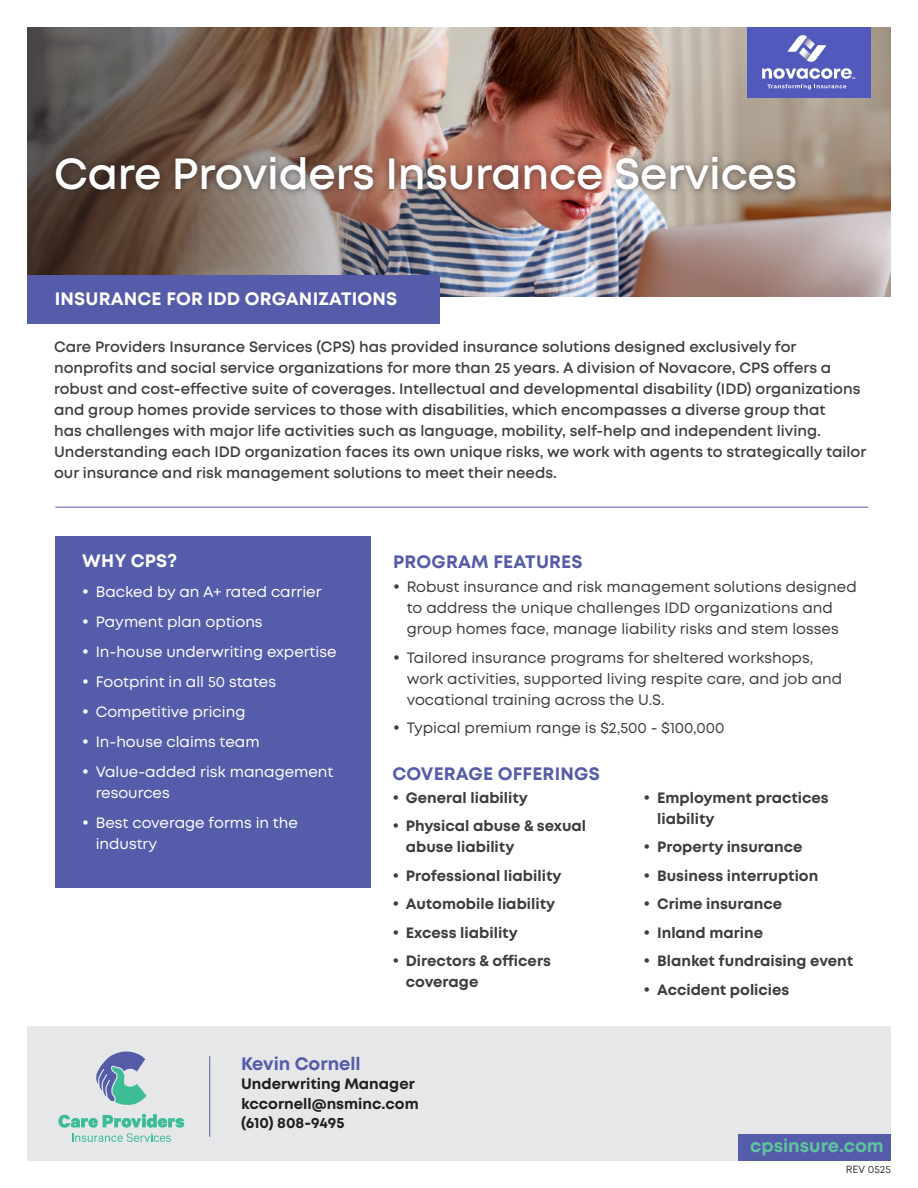
<style>
.page{position:relative;width:918px;height:1188px;background:#fff}
.page>*{position:absolute;margin:0;border:0;box-sizing:border-box;transform-origin:0 0}
.t1{font:600 43.5px "Mont";letter-spacing:-.005em;color:#fff}
.t2{font:700 18px "Mont";letter-spacing:.01em;color:#555ca9}
.t3{font:700 18px "Mont";letter-spacing:.01em;color:#fff}
.t4{font:700 18px "Mont";color:#5fc29f}
.t5{font:600 15px/21px "Mont";color:#3e3e3f}
.t6{font:15px/21px "Mont";color:#3e3e3f}
.t7{font:700 15px/21px "Mont";color:#3e3e3f}
.t8{font:15px/21px "Mont";color:#fff}
.t9{font:700 15px/19.5px "Mont";color:#231f20}
.t10{font:10.5px "Mont";color:#3e3e3f}
.t11{font:700 3.75px "Montserrat";color:#fff}
</style>
<div class="page">
<img style="left:439px;top:27px;width:452px;height:270px">
<img style="left:27px;top:27px;width:615px;height:269px">
<div style="left:27px;top:275px;width:412px;height:49px;background:#555ca9"></div>
<div style="left:49px;top:150px;width:754px;height:47px;background:#231f20;opacity:.62"></div>
<div style="left:27px;top:1026px;width:864px;height:135px;background:#e6e7e9"></div>
<svg style="left:96px;top:1052px;width:50px;height:53px"></svg>
<svg style="left:58px;top:1114px;width:126px;height:28px"></svg>
<hr style="left:209px;top:1056px;width:1px;height:81px;background:#555ca9">
<div style="left:747px;top:27px;width:124px;height:71px;background:#5159bc"></div>
<svg style="left:762px;top:68px;width:90px;height:21px"></svg>
<svg style="left:788px;top:35px;width:38px;height:27px"></svg>
<div style="left:55px;top:536px;width:316px;height:351px;background:#555ca9"></div>
<hr style="left:55px;top:507px;width:813px;height:1px;background:#555ca9">
<div style="left:738px;top:1134px;width:153px;height:27px;background:#555ca9"></div>
<p class="t1" style="left:54px;top:146px;width:745px">Care Providers Insurance Services</p>
<h1 class="t3" style="left:55px;top:287px;width:344px">INSURANCE FOR IDD ORGANIZATIONS</h1>
<p class="t11" style="left:852px;top:76px;width:5px">™</p>
<p class="t5" style="left:54px;top:336px;width:814px">Care Providers Insurance Services (CPS) has provided insurance solutions designed exclusively for nonprofits and social service organizations for more than 25 years. A division of Novacore, CPS offers a robust and cost-effective suite of coverages. Intellectual and developmental disability (IDD) organizations and group homes provide services to those with disabilities, which encompasses a diverse group that<br>has challenges with major life activities such as language, mobility, self-help and independent living.<br>Understanding each IDD organization faces its own unique risks, we work with agents to strategically tailor our insurance and risk management solutions to meet their needs.</p>
<p class="t3" style="left:82px;top:549px;width:97px">WHY CPS?</p>
<h1 class="t2" style="left:393px;top:550px;width:191px">PROGRAM FEATURES</h1>
<p class="t8" style="left:96px;top:581px;width:227px">Backed by an A+ rated carrier</p>
<p class="t8" style="left:96px;top:611px;width:168px">Payment plan options</p>
<p class="t8" style="left:96px;top:641px;width:242px">In-house underwriting expertise</p>
<p class="t8" style="left:96px;top:671px;width:182px">Footprint in all 50 states</p>
<p class="t8" style="left:96px;top:701px;width:151px">Competitive pricing</p>
<p class="t8" style="left:96px;top:731px;width:165px">In-house claims team</p>
<p class="t8" style="left:96px;top:761px;width:239px">Value-added risk management resources</p>
<p class="t8" style="left:96px;top:812px;width:204px">Best coverage forms in the industry</p>
<p class="t6" style="left:407px;top:576px;width:452px">Robust insurance and risk management solutions designed to address the unique challenges IDD organizations and group homes face, manage liability risks and stem losses</p>
<p class="t6" style="left:407px;top:647px;width:437px">Tailored insurance programs for sheltered workshops, work activities, supported living respite care, and job and vocational training across the U.S.</p>
<p class="t6" style="left:407px;top:717px;width:319px">Typical premium range is $2,500 - $100,000</p>
<h1 class="t2" style="left:392px;top:762px;width:209px">COVERAGE OFFERINGS</h1>
<p class="t7" style="left:406px;top:787px;width:124px">General liability</p>
<p class="t7" style="left:406px;top:816px;width:182px">Physical abuse &amp; sexual abuse liability</p>
<p class="t7" style="left:406px;top:865px;width:157px">Professional liability</p>
<p class="t7" style="left:406px;top:894px;width:151px">Automobile liability</p>
<p class="t7" style="left:406px;top:922px;width:113px">Excess liability</p>
<p class="t7" style="left:406px;top:951px;width:147px">Directors &amp; officers coverage</p>
<p class="t7" style="left:657px;top:787px;width:173px">Employment practices liability</p>
<p class="t7" style="left:657px;top:837px;width:147px">Property insurance</p>
<p class="t7" style="left:657px;top:865px;width:163px">Business interruption</p>
<p class="t7" style="left:657px;top:894px;width:126px">Crime insurance</p>
<p class="t7" style="left:657px;top:922px;width:108px">Inland marine</p>
<p class="t7" style="left:657px;top:951px;width:198px">Blanket fundraising event</p>
<p class="t7" style="left:657px;top:979px;width:134px">Accident policies</p>
<p class="t2" style="left:241px;top:1052px;width:121px">Kevin Cornell</p>
<p class="t9" style="left:241px;top:1074px;width:179px">Underwriting Manager kccornell@nsminc.com (610) 808-9495</p>
<p class="t4" style="left:750px;top:1134px;width:135px">cpsinsure.com</p>
<p class="t10" style="left:846px;top:1163px;width:47px">REV 0525</p>
</div>
